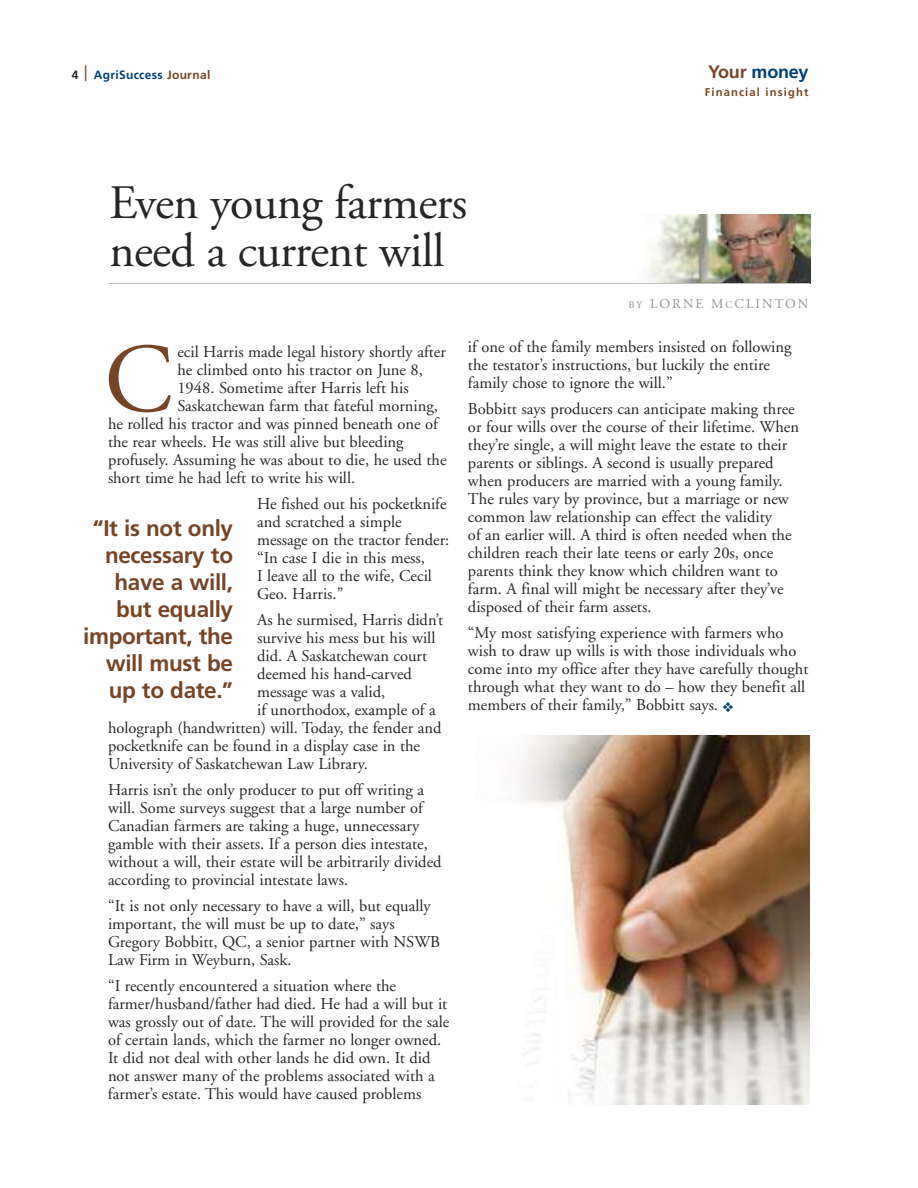
<style>
.page{position:relative;width:918px;height:1188px;background:#fff}
.page>*{position:absolute;margin:0;border:0;box-sizing:border-box;transform-origin:0 0}
.t1{font:97.95px "Adobe Garamond";color:#774526}
.t2{font:48px/48px "Adobe Garamond";letter-spacing:-.015em;color:#272627}
.t3{font:700 22.5px/27px "Frutiger";letter-spacing:-.015em;color:#774526;text-align:right}
.t4{font:700 18px "Frutiger";letter-spacing:-.015em;color:#004071}
.t5{font:16.5px/18px "Adobe Garamond";color:#272627}
.t6{font:13.5px "Adobe Garamond";letter-spacing:.15em;color:#939393}
.t7{font:700 12px "Frutiger";letter-spacing:.025em;color:#004071}
.t8{font:700 11.25px "Frutiger";letter-spacing:.1em;color:#774526}
.s1{color:#272627}
.s2{font-size:21px;color:#774526}
.s3{color:#774526}
.s4{font-size:10.2px}
.s5{color:#004071}
</style>
<div class="page">
<img style="left:521px;top:736px;width:289px;height:368px">
<img style="left:649px;top:215px;width:161px;height:68px">
<hr style="left:109px;top:283px;width:701px;height:1px;background:#bebebe">
<p class="t7" style="left:72px;top:70px;width:140px"><span class="s1">4</span> <span class="s2">|</span> AgriSuccess <span class="s3">Journal</span></p>
<p class="t4" style="left:708px;top:65px;width:102px"><span class="s3">Your</span> money</p>
<p class="t8" style="left:705px;top:88px;width:105px">Financial insight</p>
<h2 class="t2" style="left:110px;top:183px;width:359px">Even young farmers need a current will</h2>
<p class="t6" style="left:628px;top:299px;width:182px"><span class="s4">BY</span> LORNE M<span class="s4">C</span>CLINTON</p>
<h1 class="t1" style="left:105px;top:341px;width:70px">C</h1>
<p class="t5" style="left:177px;top:344px;width:270px">ecil Harris made legal history shortly after</p>
<p class="t5" style="left:177px;top:362px;width:247px">he climbed onto his tractor on June 8,</p>
<p class="t5" style="left:177px;top:380px;width:233px">1948. Sometime after Harris left his</p>
<p class="t5" style="left:177px;top:398px;width:262px">Saskatchewan farm that fateful morning,</p>
<p class="t5" style="left:108px;top:416px;width:332px">he rolled his tractor and was pinned beneath one of</p>
<p class="t5" style="left:108px;top:434px;width:297px">the rear wheels. He was still alive but bleeding</p>
<p class="t5" style="left:108px;top:452px;width:340px">profusely. Assuming he was about to die, he used the</p>
<p class="t5" style="left:108px;top:470px;width:249px">short time he had left to write his will.</p>
<p class="t5" style="left:257px;top:496px;width:194px">He fished out his pocketknife and scratched a simple message on the tractor fender: “In case I die in this mess,<br>I leave all to the wife, Cecil<br>Geo. Harris.”</p>
<p class="t5" style="left:257px;top:612px;width:188px">As he surmised, Harris didn’t</p>
<p class="t5" style="left:257px;top:630px;width:180px">survive his mess but his will</p>
<p class="t5" style="left:257px;top:648px;width:172px">did. A Saskatchewan court</p>
<p class="t5" style="left:257px;top:666px;width:156px">deemed his hand-carved</p>
<p class="t5" style="left:257px;top:684px;width:130px">message was a valid,</p>
<p class="t5" style="left:257px;top:702px;width:180px">if unorthodox, example of a</p>
<p class="t5" style="left:108px;top:720px;width:335px">holograph (handwritten) will. Today, the fender and</p>
<p class="t5" style="left:108px;top:738px;width:314px">pocketknife can be found in a display case in the</p>
<p class="t5" style="left:108px;top:756px;width:261px">University of Saskatchewan Law Library.</p>
<p class="t5" style="left:108px;top:782px;width:335px">Harris isn’t the only producer to put off writing a will. Some surveys suggest that a large number of Canadian farmers are taking a huge, unnecessary gamble with their assets. If a person dies intestate, without a will, their estate will be arbitrarily divided according to provincial intestate laws.</p>
<p class="t5" style="left:108px;top:898px;width:334px">“It is not only necessary to have a will, but equally important, the will must be up to date,” says Gregory Bobbitt, QC, a senior partner with NSWB Law Firm in Weyburn, Sask.</p>
<p class="t5" style="left:108px;top:979px;width:343px">“I recently encountered a situation where the farmer/husband/father had died. He had a will but it was grossly out of date. The will provided for the sale of certain lands, which the farmer no longer owned.<br>It did not deal with other lands he did own. It did not answer many of the problems associated with a farmer’s estate. This would have caused problems</p>
<h3 class="t3" style="left:83px;top:516px;width:151px">“It is not only necessary to have a will, but equally important, the will must be up to date.”</h3>
<p class="t5" style="left:468px;top:339px;width:325px">if one of the family members insisted on following the testator’s instructions, but luckily the entire family chose to ignore the will.”</p>
<p class="t5" style="left:468px;top:401px;width:333px">Bobbitt says producers can anticipate making three or four wills over the course of their lifetime. When they’re single, a will might leave the estate to their parents or siblings. A second is usually prepared when producers are married with a young family.<br>The rules vary by province, but a marriage or new common law relationship can effect the validity<br>of an earlier will. A third is often needed when the children reach their late teens or early 20s, once parents think they know which children want to farm. A final will might be necessary after they’ve disposed of their farm assets.</p>
<p class="t5" style="left:468px;top:626px;width:342px">“My most satisfying experience with farmers who wish to draw up wills is with those individuals who come into my office after they have carefully thought through what they want to do – how they benefit all members of their family,” Bobbitt says. <span class="s5">❖</span></p>
</div>
